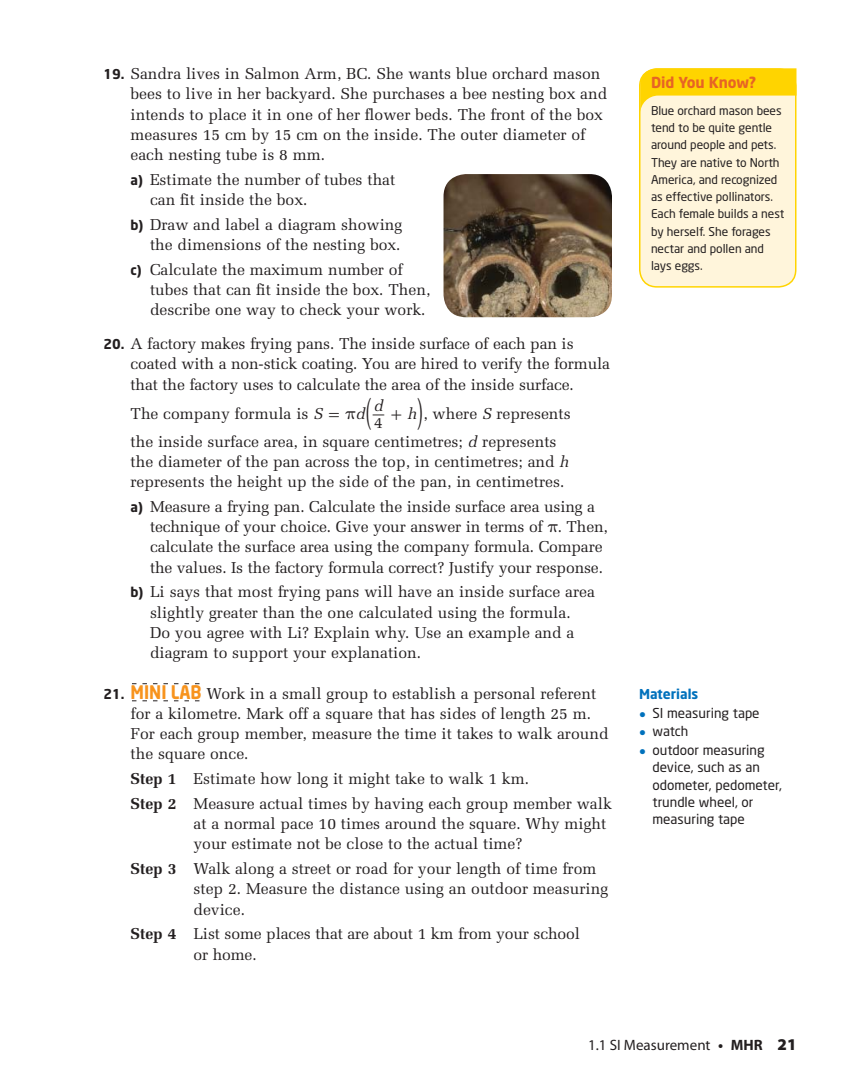
<style>
.page{position:relative;width:855px;height:1071px;background:#fff}
.page>*{position:absolute;margin:0;border:0;box-sizing:border-box;transform-origin:0 0}
.t1{font:15.75px/20.2px "Melior LT Std";color:#231f20}
.t2{font:15px "Myriad Pro";color:#231f20}
.t3{font:700 15px "Neo Sans";letter-spacing:-.005em;color:#e76425}
.t4{font:13.5px/17.2px "Neo Sans";color:#231f20}
.t5{font:700 13.5px "Neo Sans";color:#0071bc}
.t6{font:12px/17.2px "Neo Sans";letter-spacing:-.005em;color:#231f20}
.s1{font-family:"Neo Sans";font-weight:700;font-size:13.5px}
.s2{font-style:italic}
.s3{font-family:"Uni Math"}
.s4{font-family:"Uni Math";font-size:32.25px}
.s5{font-family:"Neo Sans";font-weight:700;font-size:18.6px;color:#f7931d}
.s6{font-weight:700}
.s7{font-family:"Uni Math";color:#0071bc}
.s8{font-weight:900;font-size:16.5px}
</style>
<div class="page">
<svg style="left:132px;top:700px;width:68px;height:1px"></svg>
<svg style="left:132px;top:683px;width:68px;height:1px"></svg>
<div style="left:640px;top:69px;width:156px;height:218px;background:#fff5db;border-radius:17px"></div>
<div style="left:639px;top:68px;width:157px;height:220px;border:2px solid #ffd400;border-radius:17px"></div>
<svg style="left:640px;top:68px;width:156px;height:46px"></svg>
<img style="left:444px;top:174px;width:168px;height:143px;border-radius:22px">
<p class="t1" style="left:130px;top:64px;width:478px;text-indent:-27px"><span class="s1">19.</span> Sandra lives in Salmon Arm, BC. She wants blue orchard mason bees to live in her backyard. She purchases a bee nesting box and intends to place it in one of her flower beds. The front of the box measures 15 cm by 15 cm on the inside. The outer diameter of each nesting tube is 8 mm.</p>
<p class="t1" style="left:150px;top:170px;width:247px;text-indent:-20px"><span class="s1">a)</span> Estimate the number of tubes that can fit inside the box.</p>
<p class="t1" style="left:130px;top:215px;width:273px;text-align:right"><span class="s1">b)</span> Draw and label a diagram showing the dimensions of the nesting box.</p>
<p class="t1" style="left:150px;top:260px;width:282px;text-indent:-20px"><span class="s1">c)</span> Calculate the maximum number of tubes that can fit inside the box. Then, describe one way to check your work.</p>
<p class="t1" style="left:130px;top:334px;width:481px;text-indent:-27px"><span class="s1">20.</span> A factory makes frying pans. The inside surface of each pan is coated with a non-stick coating. You are hired to verify the formula that the factory uses to calculate the area of the inside surface.</p>
<p class="t1" style="left:131px;top:404px;width:442px">The company formula is <span class="s2">S</span> <span class="s3">= π</span><span class="s2">d</span><span class="s4">(</span><sup>_</sup><sup>d</sup> <span class="s3">+</span> <span class="s2">h</span><span class="s4">)</span>, where <span class="s2">S</span> represents</p>
<p class="t1" style="left:131px;top:414px;width:428px;line-height:18.3px;text-indent:244px">4<br>the inside surface area, in square centimetres; <span class="s2">d</span> represents</p>
<p class="t1" style="left:131px;top:452px;width:440px">the diameter of the pan across the top, in centimetres; and <span class="s2">h </span>represents the height up the side of the pan, in centimetres.</p>
<p class="t1" style="left:150px;top:497px;width:460px;text-indent:-20px"><span class="s1">a)</span> Measure a frying pan. Calculate the inside surface area using a technique of your choice. Give your answer in terms of <span class="s3">π</span>. Then, calculate the surface area using the company formula. Compare the values. Is the factory formula correct? Justify your response.</p>
<p class="t1" style="left:150px;top:583px;width:446px;text-indent:-20px"><span class="s1">b)</span> Li says that most frying pans will have an inside surface area slightly greater than the one calculated using the formula.<br>Do you agree with Li? Explain why. Use an example and a diagram to support your explanation.</p>
<p class="t1" style="left:130px;top:684px;width:480px;text-indent:-27px"><span class="s1">21.</span> <span class="s5">MINI LAB</span> Work in a small group to establish a personal referent for a kilometre. Mark off a square that has sides of length 25 m.<br>For each group member, measure the time it takes to walk around the square once.</p>
<p class="t1" style="left:130px;top:767px;width:483px;line-height:24.8px"><span class="s6">Step 1</span> Estimate how long it might take to walk 1 km.<br><span class="s6">Step 2</span> Measure actual times by having each group member walk</p>
<p class="t1" style="left:193px;top:814px;width:415px">at a normal pace 10 times around the square. Why might your estimate not be close to the actual time?</p>
<p class="t1" style="left:193px;top:859px;width:416px;text-indent:-63px"><span class="s6">Step 3</span> Walk along a street or road for your length of time from step 2. Measure the distance using an outdoor measuring device.</p>
<p class="t1" style="left:193px;top:925px;width:388px;text-indent:-63px"><span class="s6">Step 4</span> List some places that are about 1 km from your school or home.</p>
<p class="t3" style="left:651px;top:76px;width:107px">Did You Know?</p>
<p class="t6" style="left:651px;top:103px;width:135px">Blue orchard mason bees tend to be quite gentle around people and pets.<br>They are native to North<br>America, and recognized as effective pollinators.<br>Each female builds a nest by herself. She forages nectar and pollen and lays eggs.</p>
<p class="t5" style="left:639px;top:688px;width:61px">Materials</p>
<p class="t4" style="left:639px;top:705px;width:122px"><span class="s7">•</span> SI measuring tape</p>
<p class="t4" style="left:639px;top:724px;width:51px"><span class="s7">•</span> watch</p>
<p class="t4" style="left:652px;top:743px;width:131px;text-indent:-14px"><span class="s7">•</span> outdoor measuring device, such as an odometer, pedometer, trundle wheel, or measuring tape</p>
<p class="t2" style="left:588px;top:1040px;width:210px">1.1 SI Measurement <span class="s6">• MHR</span> <span class="s8">21</span></p>
</div>
